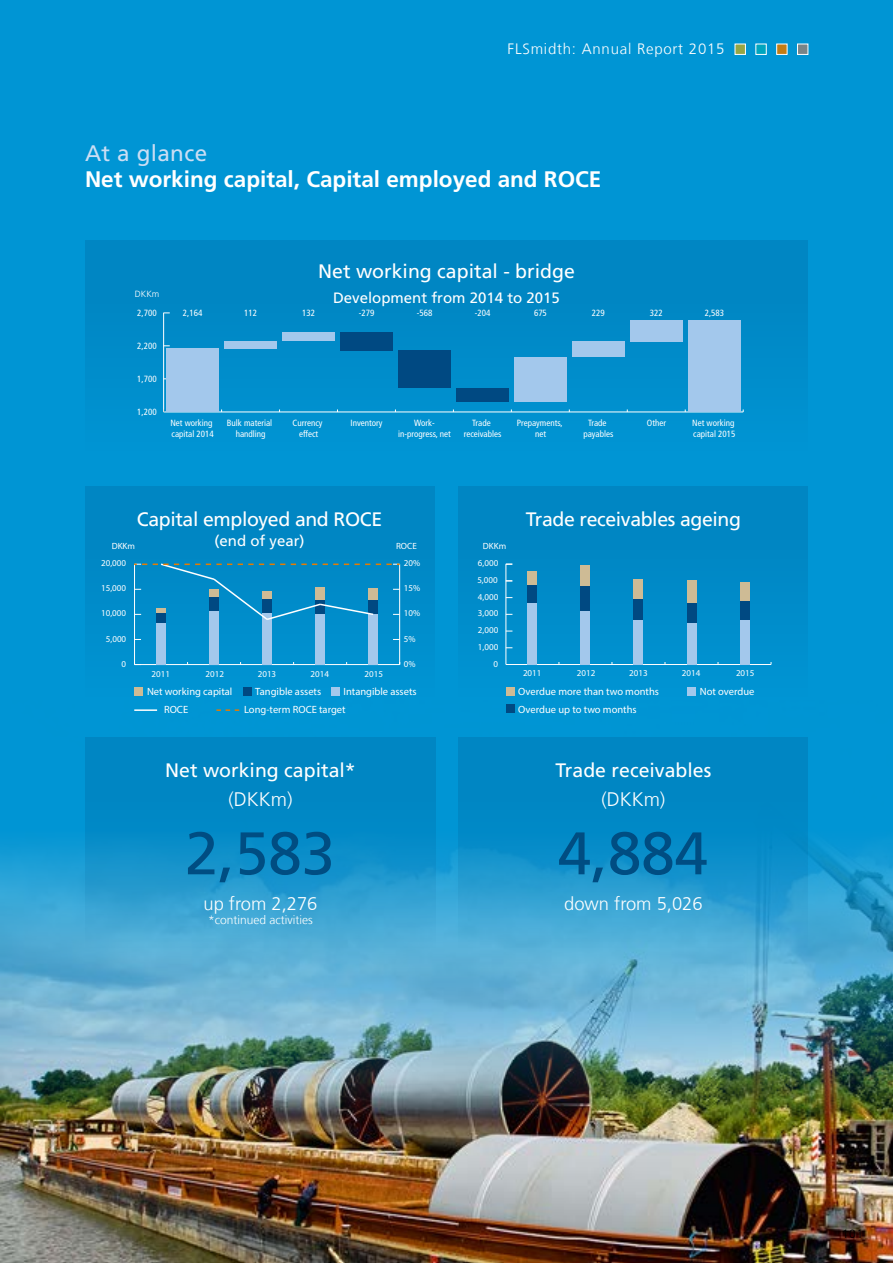
<style>
.page{position:relative;width:893px;height:1263px;background:#0095d4}
.page>*{position:absolute;margin:0;border:0;box-sizing:border-box;transform-origin:0 0}
.t1{font:60px "Frutiger LT Com";color:#004d82}
.t2{font:700 22.5px "Frutiger LT Com";color:#fff}
.t3{font:22.5px "Frutiger LT Com";letter-spacing:.015em;color:#cbdef4}
.t4{font:19.5px "Frutiger LT Com";color:#fff}
.t5{font:19.5px "Frutiger LT Com";letter-spacing:-.02em;color:#fff}
.t6{font:300 19.5px "Frutiger LT Com";color:#fff}
.t7{font:300 18.3px "Frutiger LT Com";color:#fff}
.t8{font:15px "Frutiger LT Com";color:#fff}
.t9{font:300 15px "Frutiger LT Com";letter-spacing:.05em;color:#fff}
.t10{font:300 12px "Frutiger LT Com";color:#fff}
.t11{font:300 12px "Frutiger LT Com";color:#000}
.t12{font:300 10.5px/17.7px "Frutiger";color:#fff}
.t13{font:condensed 9px/10.5px "Frutiger";color:#fff;text-align:center}
.t14{font:300 9px "Frutiger";color:#fff}
</style>
<div class="page">
<img style="left:0;top:704px;width:893px;height:559px">
<div style="left:735px;top:44px;width:11px;height:11px;background:#95a645;border:1px solid #fff"></div>
<div style="left:756px;top:44px;width:10px;height:11px;background:#00a5be;border:1px solid #fff"></div>
<div style="left:776px;top:44px;width:11px;height:11px;background:#c37c13;border:1px solid #fff"></div>
<div style="left:797px;top:44px;width:11px;height:11px;background:#798487;border:1px solid #fff"></div>
<svg style="left:85px;top:737px;width:351px;height:213px;fill:#078dc8"></svg>
<svg style="left:458px;top:737px;width:350px;height:213px;fill:#058bc8"></svg>
<div style="left:458px;top:486px;width:350px;height:212px;background:#008ac8"></div>
<div style="left:85px;top:486px;width:350px;height:212px;background:#0089c7"></div>
<div style="left:331px;top:687px;width:8px;height:8px;background:#a3c8ec"></div>
<div style="left:243px;top:687px;width:8px;height:8px;background:#004982"></div>
<div style="left:135px;top:687px;width:8px;height:8px;background:#cebb95"></div>
<svg style="left:216px;top:709px;width:23px;height:2px"></svg>
<hr style="left:134px;top:709px;width:23px;height:2px;background:#fff">
<hr style="left:135px;top:664px;width:265px;height:1px;background:#fff">
<hr style="left:134px;top:564px;width:1px;height:100px;background:#fff">
<div style="left:156px;top:614px;width:10px;height:9px;background:#004982"></div>
<div style="left:156px;top:623px;width:10px;height:41px;background:#a3c8ec"></div>
<div style="left:209px;top:611px;width:10px;height:53px;background:#a3c8ec"></div>
<div style="left:262px;top:613px;width:10px;height:51px;background:#a3c8ec"></div>
<div style="left:315px;top:614px;width:10px;height:50px;background:#a3c8ec"></div>
<div style="left:368px;top:614px;width:10px;height:50px;background:#a3c8ec"></div>
<hr style="left:399px;top:564px;width:1px;height:100px;background:#fff">
<svg style="left:134px;top:562px;width:266px;height:59px"></svg>
<div style="left:85px;top:240px;width:723px;height:212px;background:#0089c7"></div>
<hr style="left:164px;top:412px;width:579px;height:1px;background:#fff">
<hr style="left:163px;top:313px;width:1px;height:99px;background:#fff">
<div style="left:167px;top:348px;width:52px;height:64px;background:#a3c8ec"></div>
<div style="left:224px;top:341px;width:53px;height:7px;background:#a3c8ec"></div>
<div style="left:282px;top:332px;width:53px;height:9px;background:#a3c8ec"></div>
<div style="left:514px;top:357px;width:52px;height:45px;background:#a3c8ec"></div>
<div style="left:572px;top:342px;width:52px;height:15px;background:#a3c8ec"></div>
<div style="left:630px;top:321px;width:52px;height:21px;background:#a3c8ec"></div>
<div style="left:688px;top:321px;width:52px;height:91px;background:#a3c8ec"></div>
<div style="left:340px;top:332px;width:53px;height:19px;background:#004982"></div>
<div style="left:398px;top:351px;width:52px;height:37px;background:#004982"></div>
<div style="left:456px;top:388px;width:52px;height:14px;background:#004982"></div>
<hr style="left:506px;top:664px;width:265px;height:1px;background:#fff">
<hr style="left:506px;top:564px;width:1px;height:100px;background:#fff">
<svg style="left:506px;top:580px;width:6px;height:2px"></svg>
<svg style="left:506px;top:563px;width:6px;height:2px"></svg>
<div style="left:528px;top:572px;width:9px;height:13px;background:#cebb95"></div>
<div style="left:581px;top:566px;width:9px;height:20px;background:#cebb95"></div>
<div style="left:634px;top:579px;width:9px;height:20px;background:#cebb95"></div>
<div style="left:687px;top:580px;width:9px;height:24px;background:#cebb95"></div>
<div style="left:740px;top:582px;width:9px;height:19px;background:#cebb95"></div>
<div style="left:528px;top:585px;width:9px;height:18px;background:#004982"></div>
<div style="left:581px;top:586px;width:9px;height:25px;background:#004982"></div>
<div style="left:634px;top:599px;width:9px;height:21px;background:#004982"></div>
<div style="left:687px;top:604px;width:9px;height:19px;background:#004982"></div>
<div style="left:740px;top:601px;width:9px;height:19px;background:#004982"></div>
<div style="left:528px;top:603px;width:9px;height:61px;background:#a3c8ec"></div>
<div style="left:581px;top:611px;width:9px;height:53px;background:#a3c8ec"></div>
<div style="left:634px;top:620px;width:9px;height:44px;background:#a3c8ec"></div>
<div style="left:687px;top:623px;width:9px;height:41px;background:#a3c8ec"></div>
<div style="left:740px;top:620px;width:9px;height:44px;background:#a3c8ec"></div>
<div style="left:506px;top:687px;width:8px;height:8px;background:#cebb95"></div>
<div style="left:506px;top:705px;width:8px;height:8px;background:#004982"></div>
<div style="left:687px;top:687px;width:9px;height:8px;background:#a3c8ec"></div>
<h3 class="t9" style="left:508px;top:40px;width:218px">FLSmidth: Annual Report 2015</h3>
<h2 class="t3" style="left:85px;top:140px;width:124px">At a glance</h2>
<h2 class="t2" style="left:85px;top:166px;width:518px">Net working capital, Capital employed and ROCE</h2>
<p class="t14" style="left:135px;top:289px;width:26px">DKKm</p>
<p class="t13" style="left:137px;top:308px;width:21px">2,700</p>
<p class="t13" style="left:137px;top:341px;width:21px">2,200</p>
<p class="t13" style="left:137px;top:374px;width:21px">1,700</p>
<p class="t13" style="left:137px;top:407px;width:21px">1,200</p>
<h3 class="t4" style="left:318px;top:260px;width:258px">Net working capital - bridge</h3>
<h3 class="t8" style="left:333px;top:289px;width:228px">Development from 2014 to 2015</h3>
<p class="t13" style="left:183px;top:308px;width:21px">2,164</p>
<p class="t13" style="left:244px;top:308px;width:14px">112</p>
<p class="t13" style="left:302px;top:308px;width:14px">132</p>
<p class="t13" style="left:359px;top:308px;width:17px">-279</p>
<p class="t13" style="left:417px;top:308px;width:17px">-568</p>
<p class="t13" style="left:475px;top:308px;width:17px">-204</p>
<p class="t13" style="left:534px;top:308px;width:14px">675</p>
<p class="t13" style="left:592px;top:308px;width:14px">229</p>
<p class="t13" style="left:650px;top:308px;width:14px">322</p>
<p class="t13" style="left:705px;top:308px;width:21px">2,583</p>
<p class="t13" style="left:170px;top:418px;width:45px;text-align:left">Net working capital 2014</p>
<p class="t13" style="left:227px;top:418px;width:47px">Bulk material handling</p>
<p class="t13" style="left:292px;top:418px;width:31px">Currency effect</p>
<p class="t13" style="left:351px;top:418px;width:34px">Inventory</p>
<p class="t13" style="left:398px;top:418px;width:54px">Work&shy;in-progress, net</p>
<p class="t13" style="left:464px;top:418px;width:39px">Trade receivables</p>
<p class="t13" style="left:517px;top:418px;width:47px">Prepayments, net</p>
<p class="t13" style="left:583px;top:418px;width:31px">Trade payables</p>
<p class="t13" style="left:647px;top:418px;width:21px">Other</p>
<p class="t13" style="left:692px;top:418px;width:45px;text-align:left">Net working capital 2015</p>
<h3 class="t5" style="left:137px;top:507px;width:247px">Capital employed and ROCE</h3>
<h3 class="t8" style="left:215px;top:532px;width:92px">(end of year)</h3>
<p class="t14" style="left:112px;top:541px;width:25px">DKKm</p>
<p class="t14" style="left:396px;top:541px;width:22px">ROCE</p>
<p class="t13" style="left:101px;top:558px;width:26px">20,000</p>
<p class="t13" style="left:404px;top:558px;width:18px">20%</p>
<p class="t13" style="left:101px;top:583px;width:26px">15,000</p>
<p class="t13" style="left:404px;top:583px;width:18px">15%</p>
<p class="t13" style="left:101px;top:608px;width:26px">10,000</p>
<p class="t13" style="left:404px;top:608px;width:18px">10%</p>
<p class="t13" style="left:106px;top:633px;width:22px">5,000</p>
<p class="t13" style="left:404px;top:633px;width:13px">5%</p>
<p class="t13" style="left:122px;top:658px;width:6px">0</p>
<p class="t13" style="left:404px;top:658px;width:13px">0%</p>
<p class="t13" style="left:152px;top:668px;width:20px">2011</p>
<p class="t13" style="left:206px;top:668px;width:20px">2012</p>
<p class="t13" style="left:258px;top:668px;width:20px">2013</p>
<p class="t13" style="left:310px;top:668px;width:20px">2014</p>
<p class="t13" style="left:365px;top:668px;width:20px">2015</p>
<p class="t12" style="left:147px;top:683px;width:87px">Net working capital</p>
<p class="t12" style="left:255px;top:683px;width:67px">Tangible assets</p>
<p class="t12" style="left:343px;top:683px;width:75px">Intangible assets</p>
<p class="t12" style="left:164px;top:701px;width:26px">ROCE</p>
<p class="t12" style="left:244px;top:701px;width:103px">Long-term ROCE target</p>
<h3 class="t4" style="left:165px;top:759px;width:192px">Net working capital*</h3>
<h3 class="t6" style="left:228px;top:788px;width:65px">(DKKm)</h3>
<h1 class="t1" style="left:185px;top:818px;width:152px">2,583</h1>
<h3 class="t7" style="left:203px;top:893px;width:115px">up from 2,276</h3>
<h3 class="t10" style="left:208px;top:913px;width:106px">*continued activities</h3>
<p class="t14" style="left:483px;top:541px;width:25px">DKKm</p>
<p class="t13" style="left:478px;top:558px;width:22px">6,000</p>
<p class="t13" style="left:477px;top:574px;width:22px">5,000</p>
<p class="t13" style="left:478px;top:591px;width:22px">4,000</p>
<p class="t13" style="left:478px;top:608px;width:22px">3,000</p>
<p class="t13" style="left:478px;top:625px;width:22px">2,000</p>
<p class="t13" style="left:478px;top:641px;width:22px">1,000</p>
<p class="t13" style="left:494px;top:658px;width:6px">0</p>
<h3 class="t5" style="left:526px;top:507px;width:217px">Trade receivables ageing</h3>
<p class="t13" style="left:523px;top:668px;width:20px">2011</p>
<p class="t13" style="left:577px;top:668px;width:20px">2012</p>
<p class="t13" style="left:629px;top:668px;width:20px">2013</p>
<p class="t13" style="left:682px;top:668px;width:20px">2014</p>
<p class="t13" style="left:736px;top:668px;width:20px">2015</p>
<p class="t12" style="left:518px;top:683px;width:142px">Overdue more than two months<br>Overdue up to two months</p>
<p class="t12" style="left:700px;top:683px;width:56px">Not overdue</p>
<h3 class="t4" style="left:556px;top:759px;width:157px">Trade receivables</h3>
<h3 class="t6" style="left:601px;top:788px;width:65px">(DKKm)</h3>
<h1 class="t1" style="left:558px;top:818px;width:152px">4,884</h1>
<h3 class="t7" style="left:564px;top:893px;width:140px">down from 5,026</h3>
<h3 class="t11" style="left:842px;top:1227px;width:23px">101</h3>
</div>
